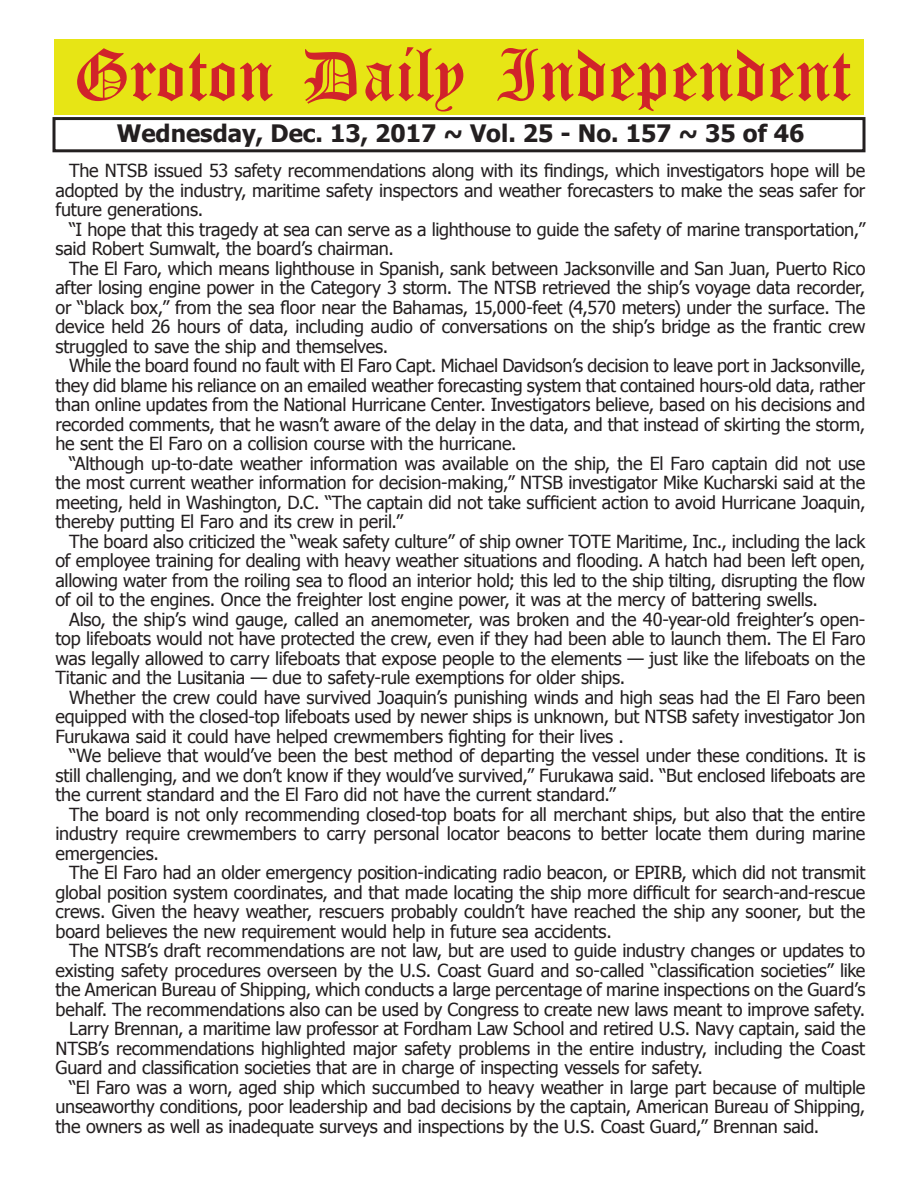
<style>
.page{position:relative;width:918px;height:1188px;background:#fff}
.page>*{position:absolute;margin:0;border:0;box-sizing:border-box;transform-origin:0 0}
.t1{font:54px "Old English Five";color:#d1232a}
.t2{font:700 24px "Tahoma";color:#231f20}
.t3{font:18px/19.5px "Tahoma";letter-spacing:-.01em;color:#231f20;text-align:justify}
</style>
<div class="page">
<div style="left:52px;top:117px;width:814px;height:35px;border:3px solid #231f20"></div>
<div style="left:54px;top:40px;width:810px;height:75px;background:#e7e515"></div>
<h1 class="t1" style="left:73px;top:50px;width:779px">Groton Daily Independent</h1>
<h2 class="t2" style="left:117px;top:116px;width:689px">Wednesday, Dec. 13, 2017 ~ Vol. 25 - No. 157 ~ 35 of 46</h2>
<p class="t3" style="left:56px;top:160px;width:811px;text-indent:14px">The NTSB issued 53 safety recommendations along with its findings, which investigators hope will be adopted by the industry, maritime safety inspectors and weather forecasters to make the seas safer for future generations.</p>
<p class="t3" style="left:56px;top:219px;width:811px;text-indent:14px">“I hope that this tragedy at sea can serve as a lighthouse to guide the safety of marine transportation,” said Robert Sumwalt, the board’s chairman.</p>
<p class="t3" style="left:56px;top:258px;width:812px;text-indent:14px">The El Faro, which means lighthouse in Spanish, sank between Jacksonville and San Juan, Puerto Rico after losing engine power in the Category 3 storm. The NTSB retrieved the ship’s voyage data recorder, or “black box,” from the sea floor near the Bahamas, 15,000-feet (4,570 meters) under the surface. The device held 26 hours of data, including audio of conversations on the ship’s bridge as the frantic crew struggled to save the ship and themselves.</p>
<p class="t3" style="left:56px;top:355px;width:812px;text-indent:14px">While the board found no fault with El Faro Capt. Michael Davidson’s decision to leave port in Jacksonville, they did blame his reliance on an emailed weather forecasting system that contained hours-old data, rather than online updates from the National Hurricane Center. Investigators believe, based on his decisions and recorded comments, that he wasn’t aware of the delay in the data, and that instead of skirting the storm, he sent the El Faro on a collision course with the hurricane.</p>
<p class="t3" style="left:56px;top:453px;width:812px;text-indent:14px">“Although up-to-date weather information was available on the ship, the El Faro captain did not use the most current weather information for decision-making,” NTSB investigator Mike Kucharski said at the meeting, held in Washington, D.C. “The captain did not take sufficient action to avoid Hurricane Joaquin, thereby putting El Faro and its crew in peril.”</p>
<p class="t3" style="left:56px;top:531px;width:811px;text-indent:14px">The board also criticized the “weak safety culture” of ship owner TOTE Maritime, Inc., including the lack of employee training for dealing with heavy weather situations and flooding. A hatch had been left open, allowing water from the roiling sea to flood an interior hold; this led to the ship tilting, disrupting the flow of oil to the engines. Once the freighter lost engine power, it was at the mercy of battering swells.</p>
<p class="t3" style="left:56px;top:609px;width:811px;text-indent:14px">Also, the ship’s wind gauge, called an anemometer, was broken and the 40-year-old freighter’s open&shy;top lifeboats would not have protected the crew, even if they had been able to launch them. The El Faro was legally allowed to carry lifeboats that expose people to the elements — just like the lifeboats on the Titanic and the Lusitania — due to safety-rule exemptions for older ships.</p>
<p class="t3" style="left:56px;top:687px;width:811px;text-indent:14px">Whether the crew could have survived Joaquin’s punishing winds and high seas had the El Faro been equipped with the closed-top lifeboats used by newer ships is unknown, but NTSB safety investigator Jon Furukawa said it could have helped crewmembers fighting for their lives .</p>
<p class="t3" style="left:56px;top:745px;width:811px;text-indent:14px">“We believe that would’ve been the best method of departing the vessel under these conditions. It is still challenging, and we don’t know if they would’ve survived,” Furukawa said. “But enclosed lifeboats are the current standard and the El Faro did not have the current standard.”</p>
<p class="t3" style="left:56px;top:804px;width:811px;text-indent:14px">The board is not only recommending closed-top boats for all merchant ships, but also that the entire industry require crewmembers to carry personal locator beacons to better locate them during marine emergencies.</p>
<p class="t3" style="left:56px;top:862px;width:811px;text-indent:14px">The El Faro had an older emergency position-indicating radio beacon, or EPIRB, which did not transmit global position system coordinates, and that made locating the ship more difficult for search-and-rescue crews. Given the heavy weather, rescuers probably couldn’t have reached the ship any sooner, but the board believes the new requirement would help in future sea accidents.</p>
<p class="t3" style="left:69px;top:940px;width:798px">The NTSB’s draft recommendations are not law, but are used to guide industry changes or updates to</p>
<p class="t3" style="left:56px;top:960px;width:811px">existing safety procedures overseen by the U.S. Coast Guard and so-called “classification societies” like</p>
<p class="t3" style="left:56px;top:979px;width:811px">the American Bureau of Shipping, which conducts a large percentage of marine inspections on the Guard’s</p>
<p class="t3" style="left:56px;top:999px;width:811px">behalf. The recommendations also can be used by Congress to create new laws meant to improve safety.</p>
<p class="t3" style="left:69px;top:1018px;width:798px">Larry Brennan, a maritime law professor at Fordham Law School and retired U.S. Navy captain, said the</p>
<p class="t3" style="left:56px;top:1038px;width:811px">NTSB’s recommendations highlighted major safety problems in the entire industry, including the Coast</p>
<p class="t3" style="left:56px;top:1057px;width:649px">Guard and classification societies that are in charge of inspecting vessels for safety.</p>
<p class="t3" style="left:69px;top:1077px;width:798px">“El Faro was a worn, aged ship which succumbed to heavy weather in large part because of multiple</p>
<p class="t3" style="left:56px;top:1096px;width:811px">unseaworthy conditions, poor leadership and bad decisions by the captain, American Bureau of Shipping,</p>
<p class="t3" style="left:56px;top:1116px;width:765px">the owners as well as inadequate surveys and inspections by the U.S. Coast Guard,” Brennan said.</p>
</div>
